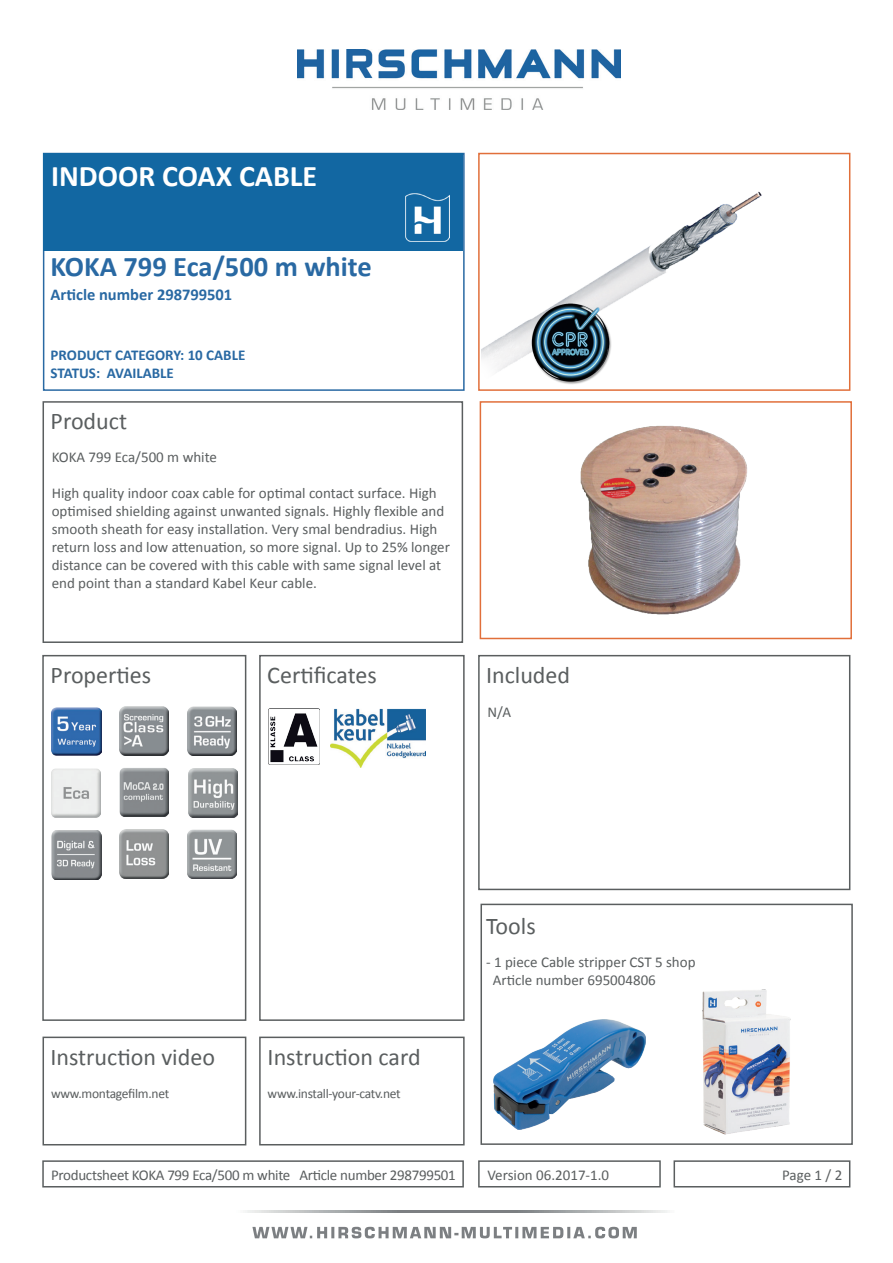
<style>
.page{position:relative;width:893px;height:1263px;background:#fff}
.page>*{position:absolute;margin:0;border:0;box-sizing:border-box;transform-origin:0 0}
.t1{font:700 30px "Calibri";color:#fff}
.t2{font:700 28.5px "Calibri";color:#2969a3}
.t3{font:24px "Calibri";color:#5a5e5f}
.t4{font:700 16.5px "Calibri";color:#2969a3}
.t5{font:15px/18px "Calibri";color:#5a5e5f}
.t6{font:15px "Calibri";letter-spacing:-.02em;color:#5a5e5f}
.t7{font:700 15px/18px "Calibri";color:#2969a3}
.t8{font:13.5px "Calibri";letter-spacing:-.02em;color:#5a5e5f}
</style>
<div class="page">
<div style="left:478px;top:655px;width:372px;height:235px;border:2px solid #5a5e5f"></div>
<div style="left:42px;top:655px;width:204px;height:366px;border:2px solid #5a5e5f"></div>
<div style="left:43px;top:1036px;width:203px;height:109px;border:2px solid #5a5e5f"></div>
<div style="left:478px;top:153px;width:372px;height:238px;border:2px solid #e16f3a"></div>
<div style="left:43px;top:153px;width:422px;height:238px;border:2px solid #2969a3"></div>
<div style="left:44px;top:154px;width:419px;height:97px;background:#1267a2"></div>
<div style="left:259px;top:655px;width:206px;height:366px;border:2px solid #5a5e5f"></div>
<div style="left:43px;top:401px;width:420px;height:242px;border:2px solid #5a5e5f"></div>
<svg style="left:245px;top:1211px;width:423px;height:1px"></svg>
<svg style="left:252px;top:1227px;width:385px;height:11px"></svg>
<img style="left:298px;top:49px;width:322px;height:61px">
<div style="left:674px;top:1160px;width:176px;height:27px;border:2px solid #5a5e5f"></div>
<img style="left:268px;top:708px;width:51px;height:57px">
<img style="left:52px;top:707px;width:49px;height:48px">
<div style="left:42px;top:1160px;width:422px;height:27px;border:2px solid #5a5e5f"></div>
<div style="left:478px;top:1160px;width:183px;height:27px;border:2px solid #5a5e5f"></div>
<img style="left:406px;top:193px;width:43px;height:48px">
<div style="left:259px;top:1036px;width:206px;height:109px;border:2px solid #5a5e5f"></div>
<img style="left:580px;top:425px;width:167px;height:190px">
<img style="left:330px;top:708px;width:95px;height:59px">
<div style="left:480px;top:904px;width:373px;height:241px;border:2px solid #5a5e5f"></div>
<img style="left:120px;top:706px;width:49px;height:49px">
<img style="left:188px;top:706px;width:49px;height:49px">
<img style="left:52px;top:768px;width:49px;height:49px">
<img style="left:120px;top:768px;width:49px;height:49px">
<img style="left:188px;top:768px;width:49px;height:49px">
<img style="left:52px;top:830px;width:49px;height:49px">
<img style="left:119px;top:829px;width:49px;height:49px">
<img style="left:188px;top:829px;width:49px;height:49px">
<div style="left:480px;top:401px;width:372px;height:238px;border:2px solid #e16f3a"></div>
<img style="left:482px;top:191px;width:280px;height:193px">
<img style="left:493px;top:1019px;width:152px;height:110px">
<img style="left:703px;top:989px;width:87px;height:146px">
<h1 class="t1" style="left:51px;top:157px;width:268px">INDOOR COAX CABLE</h1>
<h2 class="t2" style="left:51px;top:249px;width:323px">KOKA 799 Eca/500 m white</h2>
<p class="t4" style="left:51px;top:284px;width:183px">Article number 298799501</p>
<p class="t7" style="left:51px;top:346px;width:196px">PRODUCT CATEGORY: 10 CABLE<br>STATUS: AVAILABLE</p>
<h3 class="t3" style="left:51px;top:406px;width:78px">Product</h3>
<p class="t5" style="left:52px;top:448px;width:167px">KOKA 799 Eca/500 m white</p>
<p class="t5" style="left:52px;top:484px;width:400px">High quality indoor coax cable for optimal contact surface. High optimised shielding against unwanted signals. Highly flexible and smooth sheath for easy installation. Very smal bendradius. High return loss and low attenuation, so more signal. Up to 25% longer distance can be covered with this cable with same signal level at end point than a standard Kabel Keur cable.</p>
<h3 class="t3" style="left:51px;top:659px;width:102px">Properties</h3>
<h3 class="t3" style="left:267px;top:659px;width:111px">Certificates</h3>
<h3 class="t3" style="left:486px;top:659px;width:86px">Included</h3>
<p class="t5" style="left:487px;top:703px;width:25px">N/A</p>
<h3 class="t3" style="left:486px;top:911px;width:51px">Tools</h3>
<h3 class="t3" style="left:50px;top:1041px;width:166px">Instruction video</h3>
<p class="t8" style="left:51px;top:1085px;width:120px">www.montagefilm.net</p>
<p class="t8" style="left:268px;top:1085px;width:135px">www.install-your-catv.net</p>
<h3 class="t3" style="left:268px;top:1041px;width:155px">Instruction card</h3>
<p class="t5" style="left:493px;top:953px;width:204px;text-indent:-7px">- 1 piece Cable stripper CST 5 shop<br>Article number 695004806</p>
<p class="t6" style="left:51px;top:1165px;width:406px">Productsheet KOKA 799 Eca/500 m white Article number 298799501</p>
<p class="t5" style="left:487px;top:1165px;width:123px">Version 06.2017-1.0</p>
<p class="t5" style="left:782px;top:1165px;width:62px">Page 1 / 2</p>
</div>
